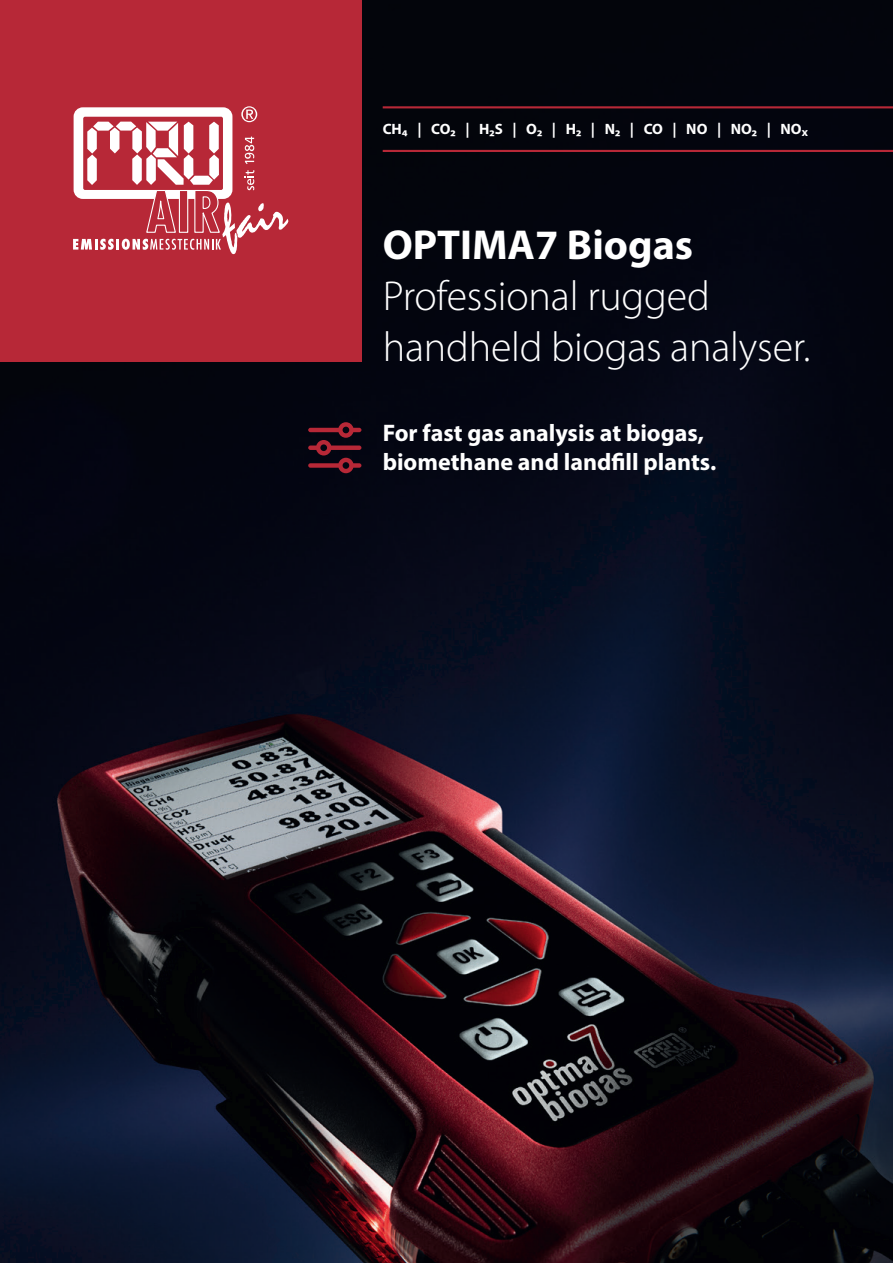
<style>
.page{position:relative;width:893px;height:1263px;background:#fff}
.page>*{position:absolute;margin:0;border:0;box-sizing:border-box;transform-origin:0 0}
.t1{font:300 42px/51px "Myriad Pro";letter-spacing:-.005em;color:#fff}
.t2{font:700 42px "Myriad Pro";color:#fff}
.t3{font:700 24px/28.8px "Myriad Pro";color:#fff}
.t4{font:700 15px "Myriad Pro";color:#fff}
</style>
<div class="page">
<img style="left:0;top:0;width:893px;height:1263px">
<div style="left:0;top:0;width:361px;height:361px;background:#b72837"></div>
<svg style="left:73px;top:106px;width:215px;height:148px"></svg>
<hr style="left:383px;top:106px;width:510px;height:2px;background:#b72837">
<hr style="left:383px;top:150px;width:510px;height:2px;background:#b72837">
<svg style="left:308px;top:422px;width:53px;height:51px"></svg>
<p class="t4" style="left:383px;top:119px;width:427px">CH₄ | CO₂ | H₂S | O₂ | H₂ | N₂ | CO | NO | NO₂ | NO<sub>x</sub></p>
<h1 class="t2" style="left:383px;top:218px;width:312px">OPTIMA7 Biogas</h1>
<h1 class="t1" style="left:383px;top:271px;width:429px">Professional rugged handheld biogas analyser.</h1>
<p class="t3" style="left:383px;top:418px;width:335px">For fast gas analysis at biogas, biomethane and landfill plants.</p>
</div>
